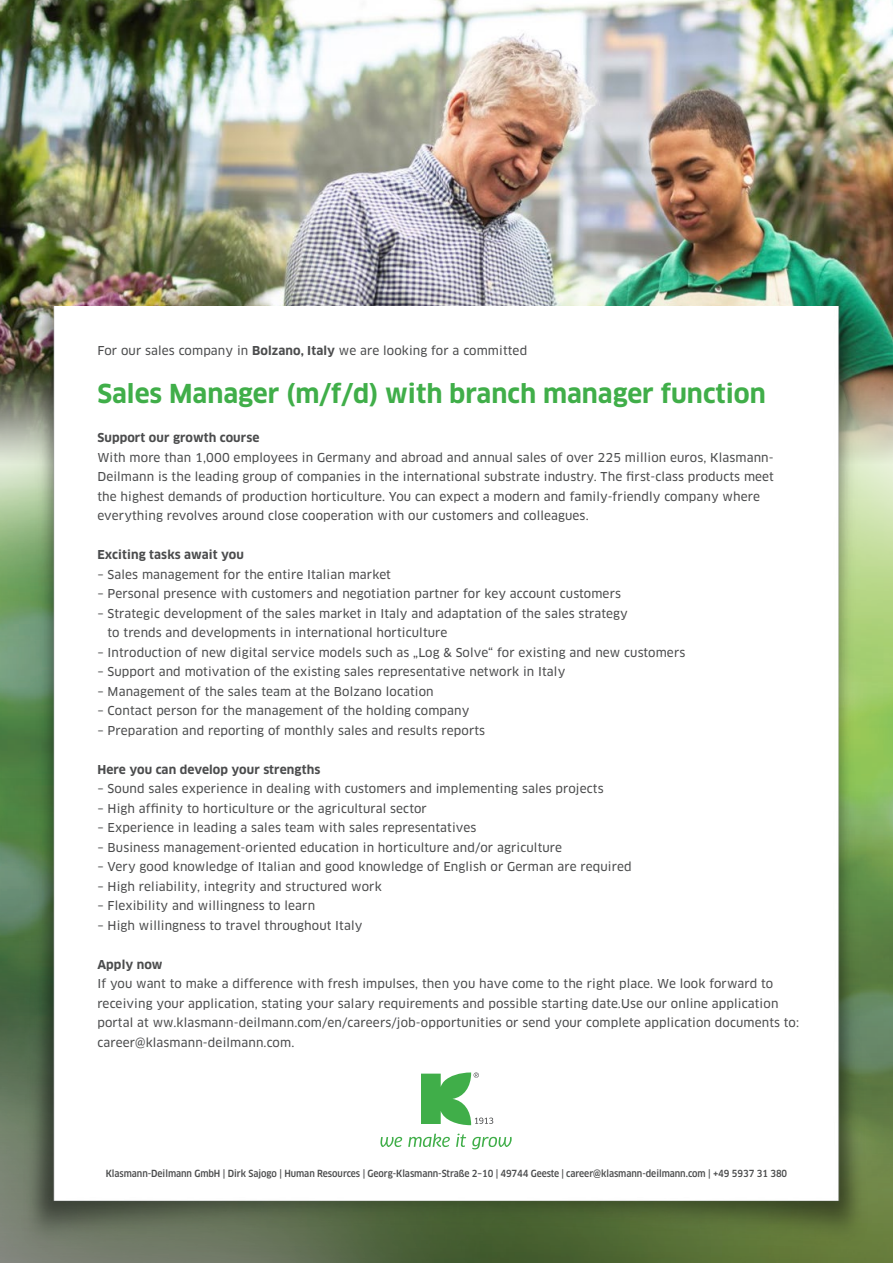
<style>
.page{position:relative;width:893px;height:1263px;background:#fff}
.page>*{position:absolute;margin:0;border:0;box-sizing:border-box;transform-origin:0 0}
.t1{font:700 25.5px "Clan Pro";color:#40ae49}
.t2{font:12px/19.5px "Clan Pro News";letter-spacing:.01em;color:#4b4c4d}
.t3{font:700 12px "Clan Pro";letter-spacing:.01em;color:#4b4c4d}
.t4{font:500 9.6px "Clan Pro Narr";letter-spacing:-.005em;color:#4b4c4d}
.s1{font-family:"Clan Pro";font-weight:700}
</style>
<div class="page">
<img style="left:0;top:0;width:893px;height:15px">
<img style="left:0;top:15px;width:893px;height:579px">
<img style="left:4px;top:306px;width:884px;height:957px">
<svg style="left:380px;top:1133px;width:132px;height:16px"></svg>
<svg style="left:421px;top:1072px;width:72px;height:53px"></svg>
<p class="t2" style="left:97px;top:341px;width:431px">For our sales company in <span class="s1">Bolzano, Italy</span> we are looking for a committed</p>
<h1 class="t1" style="left:97px;top:379px;width:670px">Sales Manager (m/f/d) with branch manager function</h1>
<p class="t3" style="left:97px;top:431px;width:164px">Support our growth course</p>
<p class="t2" style="left:97px;top:447px;width:678px">With more than 1,000 employees in Germany and abroad and annual sales of over 225 million euros, Klasmann-Deilmann is the leading group of companies in the international substrate industry. The first-class products meet the highest demands of production horticulture. You can expect a modern and family-friendly company where everything revolves around close cooperation with our customers and colleagues.</p>
<p class="t3" style="left:97px;top:548px;width:148px">Exciting tasks await you</p>
<p class="t2" style="left:97px;top:564px;width:295px">– Sales management for the entire Italian market</p>
<p class="t2" style="left:97px;top:584px;width:525px">– Personal presence with customers and negotiation partner for key account customers</p>
<p class="t2" style="left:108px;top:603px;width:522px;text-indent:-10px">– Strategic development of the sales market in Italy and adaptation of the sales strategy to trends and developments in international horticulture</p>
<p class="t2" style="left:97px;top:642px;width:589px">– Introduction of new digital service models such as „Log &amp; Solve“ for existing and new customers</p>
<p class="t2" style="left:97px;top:662px;width:469px">– Support and motivation of the existing sales representative network in Italy</p>
<p class="t2" style="left:97px;top:681px;width:338px">– Management of the sales team at the Bolzano location</p>
<p class="t2" style="left:97px;top:701px;width:374px">– Contact person for the management of the holding company</p>
<p class="t2" style="left:97px;top:720px;width:389px">– Preparation and reporting of monthly sales and results reports</p>
<p class="t3" style="left:97px;top:762px;width:224px">Here you can develop your strengths</p>
<p class="t2" style="left:97px;top:779px;width:508px">– Sound sales experience in dealing with customers and implementing sales projects</p>
<p class="t2" style="left:97px;top:798px;width:331px">– High affinity to horticulture or the agricultural sector</p>
<p class="t2" style="left:97px;top:818px;width:381px">– Experience in leading a sales team with sales representatives</p>
<p class="t2" style="left:97px;top:837px;width:466px">– Business management-oriented education in horticulture and/or agriculture</p>
<p class="t2" style="left:97px;top:857px;width:536px">– Very good knowledge of Italian and good knowledge of English or German are required</p>
<p class="t2" style="left:97px;top:876px;width:286px">– High reliability, integrity and structured work</p>
<p class="t2" style="left:97px;top:896px;width:219px">– Flexibility and willingness to learn</p>
<p class="t2" style="left:97px;top:915px;width:267px">– High willingness to travel throughout Italy</p>
<p class="t3" style="left:97px;top:957px;width:67px">Apply now</p>
<p class="t2" style="left:97px;top:974px;width:703px">If you want to make a difference with fresh impulses, then you have come to the right place. We look forward to receiving your application, stating your salary requirements and possible starting date.Use our online application portal at ww.klasmann-deilmann.com/en/careers/job-opportunities or send your complete application documents to: career@klasmann-deilmann.com.</p>
<p class="t4" style="left:106px;top:1167px;width:683px">Klasmann-Deilmann GmbH | Dirk Sajogo | Human Resources | Georg-Klasmann-Straße 2–10 | 49744 Geeste | career@klasmann-deilmann.com | +49 5937 31 380</p>
</div>
